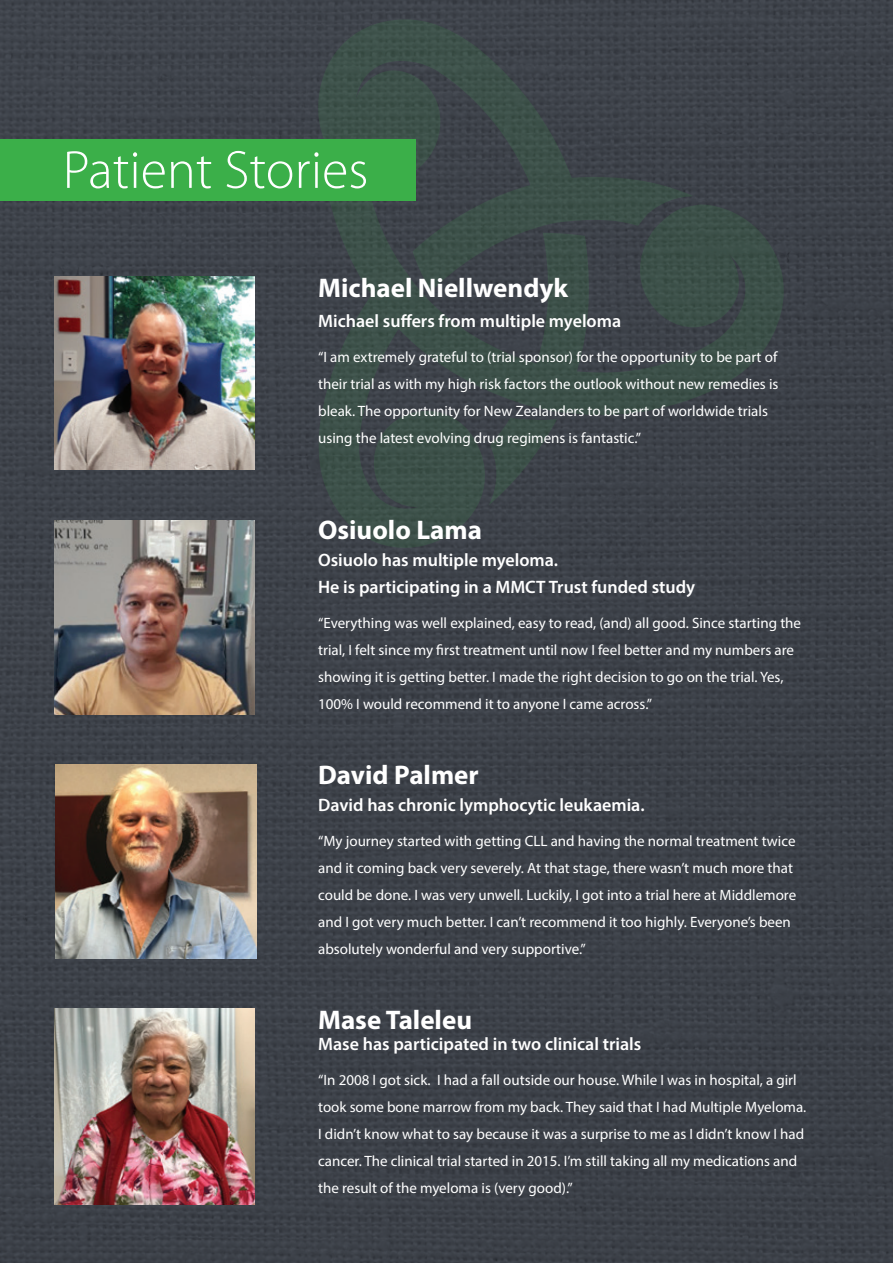
<style>
.page{position:relative;width:893px;height:1263px;background:#3c4148}
.page>*{position:absolute;margin:0;border:0;box-sizing:border-box;transform-origin:0 0}
.t1{font:300 54px "Myriad Pro";color:#fff}
.t2{font:700 27px "Myriad Pro";color:#fff}
.t3{font:600 18px/27px "Myriad Pro";color:#fff}
.t4{font:15px/27px "Myriad Pro";color:#fff}
</style>
<div class="page">
<svg style="left:318px;top:19px;width:466px;height:529px;background:#3c4749"></svg>
<div style="left:0;top:139px;width:416px;height:62px;background:#3baf49"></div>
<img style="left:54px;top:276px;width:200px;height:194px">
<img style="left:55px;top:520px;width:199px;height:194px">
<img style="left:55px;top:764px;width:202px;height:194px">
<img style="left:54px;top:1008px;width:200px;height:196px">
<h1 class="t1" style="left:63px;top:137px;width:307px">Patient Stories</h1>
<h2 class="t2" style="left:318px;top:270px;width:252px">Michael Niellwendyk</h2>
<p class="t3" style="left:318px;top:307px;width:305px">Michael suffers from multiple myeloma</p>
<p class="t4" style="left:318px;top:343px;width:462px">“I am extremely grateful to (trial sponsor) for the opportunity to be part of their trial as with my high risk factors the outlook without new remedies is bleak. The opportunity for New Zealanders to be part of worldwide trials using the latest evolving drug regimens is fantastic.”</p>
<h2 class="t2" style="left:318px;top:512px;width:165px">Osiuolo Lama</h2>
<p class="t3" style="left:318px;top:546px;width:379px">Osiuolo has multiple myeloma.<br>He is participating in a MMCT Trust funded study</p>
<p class="t4" style="left:318px;top:609px;width:484px">“Everything was well explained, easy to read, (and) all good. Since starting the trial, I felt since my first treatment until now I feel better and my numbers are showing it is getting better. I made the right decision to go on the trial. Yes, 100% I would recommend it to anyone I came across.”</p>
<h2 class="t2" style="left:318px;top:757px;width:162px">David Palmer</h2>
<p class="t3" style="left:318px;top:790px;width:328px">David has chronic lymphocytic leukaemia.</p>
<p class="t4" style="left:318px;top:827px;width:480px">“My journey started with getting CLL and having the normal treatment twice and it coming back very severely. At that stage, there wasn’t much more that could be done. I was very unwell. Luckily, I got into a trial here at Middlemore and I got very much better. I can’t recommend it too highly. Everyone’s been absolutely wonderful and very supportive.”</p>
<h2 class="t2" style="left:318px;top:1002px;width:155px">Mase Taleleu</h2>
<p class="t3" style="left:318px;top:1030px;width:325px">Mase has participated in two clinical trials</p>
<p class="t4" style="left:318px;top:1066px;width:490px">“In 2008 I got sick. I had a fall outside our house. While I was in hospital, a girl took some bone marrow from my back. They said that I had Multiple Myeloma.<br>I didn’t know what to say because it was a surprise to me as I didn’t know I had cancer. The clinical trial started in 2015. I’m still taking all my medications and the result of the myeloma is (very good).”</p>
</div>
